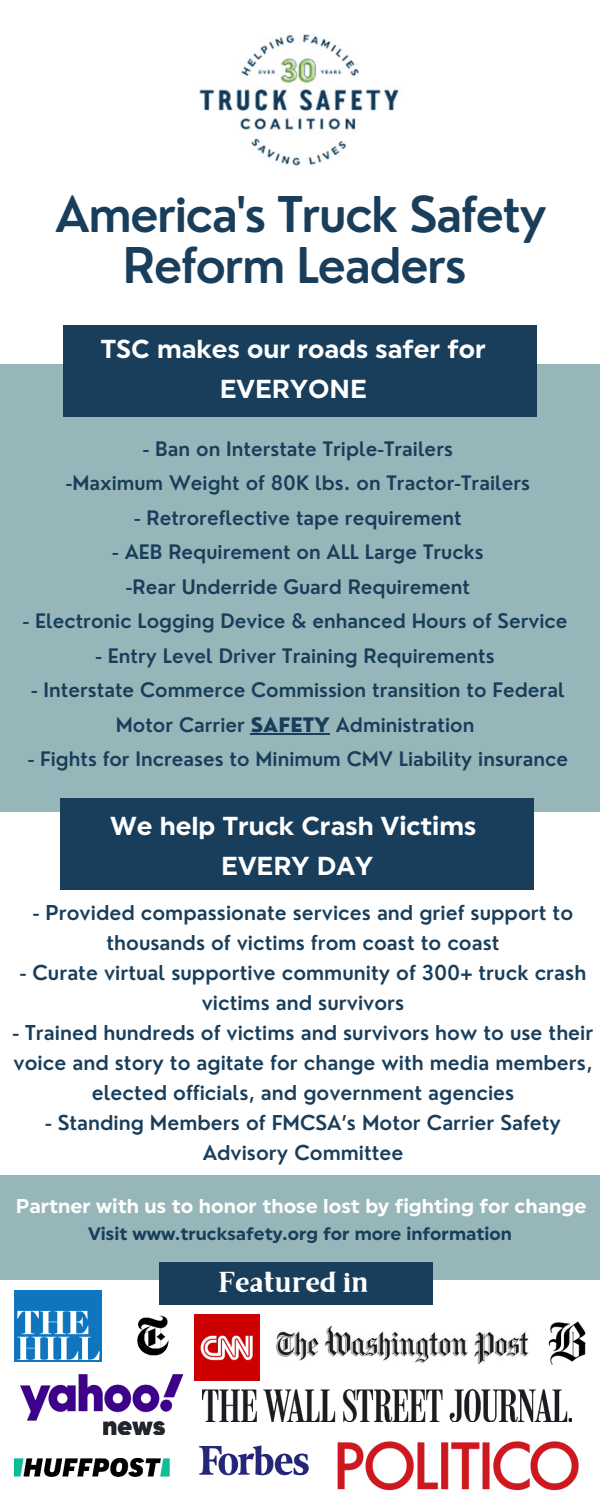
<style>
.page{position:relative;width:600px;height:1500px;background:#fff}
.page>*{position:absolute;margin:0;border:0;box-sizing:border-box;transform-origin:0 0}
.t1{font:600 48px/51.8px "Nourd";letter-spacing:-.035em;color:#193e5b;text-align:center}
.t2{font:700 29px "Brixton TC";color:#fff}
.t3{font:700 26px/39.8px "Uniform";color:#fff;text-align:center}
.t4{font:600 20px/30px "Nourd";color:#193e5b;text-align:center}
.t5{font:700 20px "Uniform";color:#fff}
.t6{font:600 19.5px/34.5px "Nourd";color:#193e5b;text-align:center}
.t7{font:700 18px "Uniform";color:#193e5b}
.s1{font-weight:800}
</style>
<div class="page">
<div style="left:0;top:364px;width:600px;height:448px;background:#97b6b9"></div>
<div style="left:0;top:1175px;width:600px;height:104px;background:#97b6b9"></div>
<div style="left:63px;top:325px;width:474px;height:91px;background:#193e5b"></div>
<hr style="left:251px;top:733px;width:79px;height:2px;background:#193e5b">
<img style="left:276px;top:1326px;width:252px;height:38px">
<img style="left:198px;top:1445px;width:111px;height:31px">
<img style="left:14px;top:1458px;width:155px;height:19px">
<img style="left:137px;top:1315px;width:46px;height:60px">
<div style="left:159px;top:1263px;width:274px;height:42px;background:#193e5b"></div>
<img style="left:199px;top:34px;width:200px;height:132px">
<div style="left:60px;top:799px;width:473px;height:91px;background:#193e5b"></div>
<img style="left:202px;top:1390px;width:370px;height:31px">
<img style="left:21px;top:1375px;width:162px;height:59px">
<img style="left:337px;top:1441px;width:242px;height:50px">
<img style="left:15px;top:1290px;width:87px;height:72px">
<img style="left:194px;top:1315px;width:65px;height:65px">
<img style="left:548px;top:1321px;width:38px;height:44px">
<h1 class="t1" style="left:55px;top:189px;width:493px">America's Truck Safety<br>Reform Leaders</h1>
<h3 class="t3" style="left:101px;top:329px;width:387px">TSC makes our roads safer for<br>EVERYONE</h3>
<p class="t6" style="left:66px;top:432px;width:466px">- Ban on Interstate Triple-Trailers<br>-Maximum Weight of 80K lbs. on Tractor-Trailers</p>
<p class="t6" style="left:134px;top:501px;width:329px">- Retroreflective tape requirement</p>
<p class="t6" style="left:112px;top:535px;width:373px">- AEB Requirement on ALL Large Trucks -Rear Underride Guard Requirement</p>
<p class="t6" style="left:23px;top:604px;width:546px">- Electronic Logging Device &amp; enhanced Hours of Service</p>
<p class="t6" style="left:95px;top:639px;width:401px">- Entry Level Driver Training Requirements</p>
<p class="t6" style="left:31px;top:673px;width:535px">- Interstate Commerce Commission transition to Federal<br>Motor Carrier <span class="s1">SAFETY</span> Administration</p>
<p class="t6" style="left:28px;top:742px;width:542px">- Fights for Increases to Minimum CMV Liability insurance</p>
<h3 class="t3" style="left:111px;top:806px;width:367px">We help Truck Crash Victims<br>EVERY DAY</h3>
<p class="t4" style="left:33px;top:898px;width:542px">- Provided compassionate services and grief support to thousands of victims from coast to coast</p>
<p class="t4" style="left:20px;top:958px;width:568px">- Curate virtual supportive community of 300+ truck crash victims and survivors</p>
<p class="t4" style="left:13px;top:1018px;width:582px">- Trained hundreds of victims and survivors how to use their voice and story to agitate for change with media members, elected officials, and government agencies</p>
<p class="t4" style="left:45px;top:1108px;width:518px">- Standing Members of FMCSA’s Motor Carrier Safety<br>Advisory Committee</p>
<p class="t5" style="left:16px;top:1194px;width:572px">Partner with us to honor those lost by fighting for change</p>
<p class="t7" style="left:88px;top:1223px;width:425px">Visit www.trucksafety.org for more information</p>
<h2 class="t2" style="left:218px;top:1266px;width:152px">Featured in</h2>
</div>
